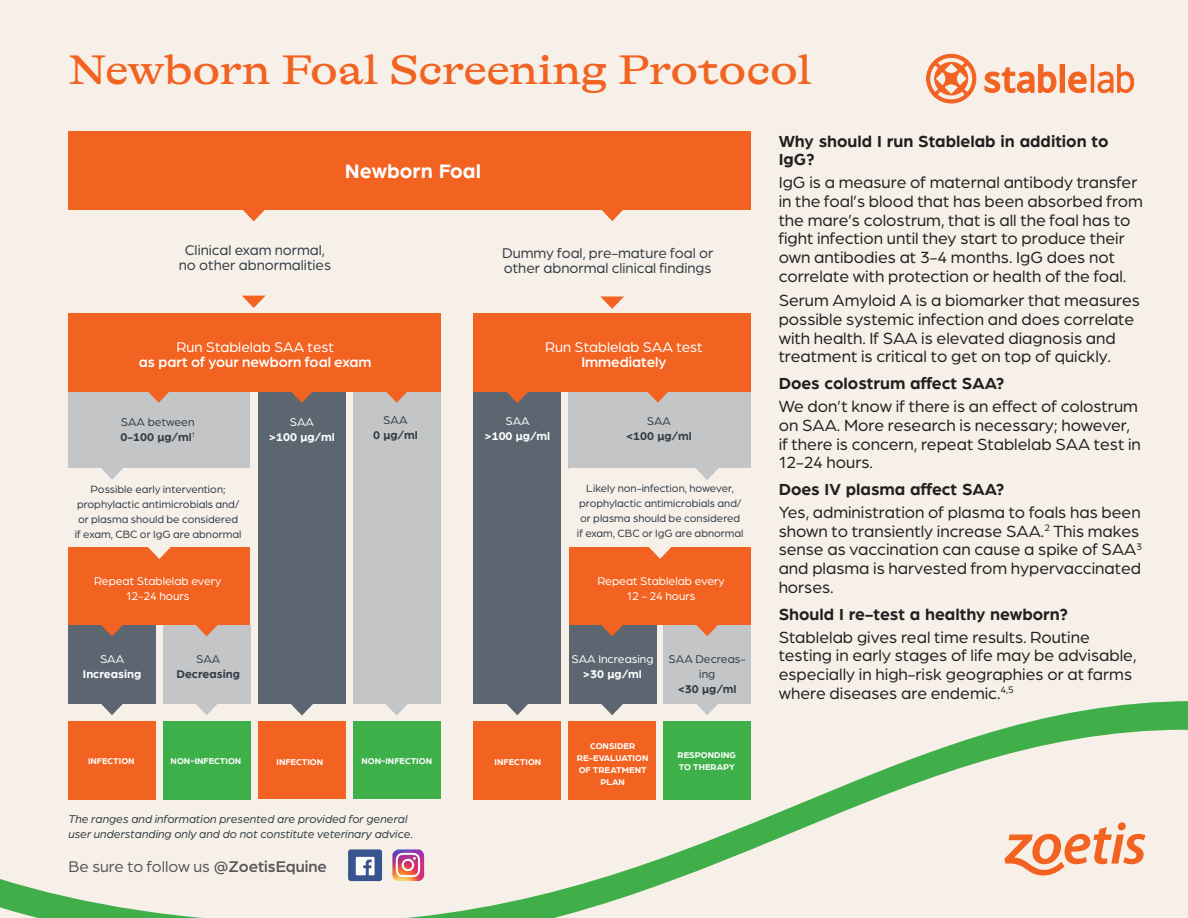
<style>
.page{position:relative;width:1188px;height:918px;background:#fff}
.page>*{position:absolute;margin:0;border:0;box-sizing:border-box;transform-origin:0 0}
.t1{font:500 expanded 42px "GT Alpina";color:#f26221}
.t2{font:700 21px "Arboria";color:#fff}
.t3{font:17.25px/18.8px "Arboria";color:#231f20}
.t4{font:700 17.25px/18.8px "Arboria";color:#231f20}
.t5{font:16.5px "Arboria";color:#57585a}
.t6{font:15px/15px "Arboria";color:#323d47}
.t7{font:15px "Arboria";color:#fff}
.t8{font:500 15px "Arboria";color:#fff}
.t9{font:italic 12px/15px "Arboria";color:#323d47}
.t10{font:12px/15px "Arboria";color:#fff;text-align:center}
.t11{font:700 12px "Arboria";color:#323d47}
.t12{font:700 12px "Arboria";color:#fff}
.t13{font:12px/15px "Arboria";color:#323d47;text-align:center}
.t14{font:11.25px/15px "Arboria";color:#323d47;text-align:center}
.t15{font:700 9px/12px "Arboria";color:#fff;text-align:center}
.s1{font-weight:500}
</style>
<div class="page">
<div style="left:0;top:0;width:1188px;height:701px;background:#f6f0e8"></div>
<div style="left:68px;top:221px;width:372px;height:79px;background:#f6f0e8"></div>
<svg style="left:242px;top:296px;width:24px;height:12px"></svg>
<div style="left:68px;top:131px;width:683px;height:79px;background:#f26221"></div>
<div style="left:68px;top:391px;width:182px;height:78px;background:#c3c5c7"></div>
<div style="left:163px;top:625px;width:87px;height:79px;background:#c3c5c7"></div>
<div style="left:68px;top:625px;width:88px;height:79px;background:#5b6670"></div>
<div style="left:68px;top:547px;width:182px;height:78px;background:#f26221"></div>
<div style="left:68px;top:469px;width:182px;height:78px;background:#f6f0e8"></div>
<div style="left:258px;top:391px;width:88px;height:313px;background:#5b6670"></div>
<div style="left:353px;top:391px;width:87px;height:313px;background:#c3c5c7"></div>
<div style="left:68px;top:313px;width:372px;height:79px;background:#f26221"></div>
<svg style="left:386px;top:392px;width:21px;height:11px"></svg>
<svg style="left:291px;top:392px;width:21px;height:11px"></svg>
<svg style="left:148px;top:392px;width:21px;height:11px"></svg>
<svg style="left:100px;top:468px;width:24px;height:12px"></svg>
<svg style="left:148px;top:547px;width:23px;height:12px"></svg>
<svg style="left:196px;top:625px;width:22px;height:11px"></svg>
<svg style="left:101px;top:625px;width:22px;height:11px"></svg>
<div style="left:474px;top:221px;width:277px;height:79px;background:#f6f0e8"></div>
<div style="left:568px;top:391px;width:183px;height:78px;background:#c3c5c7"></div>
<div style="left:664px;top:625px;width:87px;height:79px;background:#c3c5c7"></div>
<div style="left:569px;top:625px;width:87px;height:79px;background:#5b6670"></div>
<div style="left:569px;top:546px;width:182px;height:79px;background:#f26221"></div>
<div style="left:569px;top:469px;width:182px;height:78px;background:#f6f0e8"></div>
<div style="left:474px;top:392px;width:87px;height:312px;background:#5b6670"></div>
<div style="left:474px;top:313px;width:277px;height:79px;background:#f26221"></div>
<svg style="left:507px;top:392px;width:21px;height:11px"></svg>
<svg style="left:647px;top:392px;width:21px;height:11px"></svg>
<svg style="left:695px;top:468px;width:24px;height:12px"></svg>
<svg style="left:649px;top:547px;width:23px;height:12px"></svg>
<svg style="left:696px;top:625px;width:22px;height:11px"></svg>
<svg style="left:601px;top:625px;width:22px;height:11px"></svg>
<svg style="left:600px;top:297px;width:24px;height:12px"></svg>
<svg style="left:242px;top:210px;width:24px;height:11px"></svg>
<svg style="left:600px;top:210px;width:24px;height:11px"></svg>
<svg style="left:0;top:701px;width:1188px;height:29px;background:#d5decc"></svg>
<svg style="left:0;top:730px;width:1188px;height:188px;background:#e2e8d7"></svg>
<div style="left:1118px;top:822px;width:8px;height:8px;background:#f26221;border-radius:50%"></div>
<svg style="left:1004px;top:827px;width:141px;height:48px;background:#f4bca0"></svg>
<svg style="left:984px;top:64px;width:73px;height:29px;background:#f4ae8c"></svg>
<div style="left:1060px;top:65px;width:5px;height:27px;background:#f26221"></div>
<svg style="left:1068px;top:71px;width:19px;height:22px"></svg>
<div style="left:1091px;top:64px;width:3px;height:29px;border:1px solid #f26221"></div>
<svg style="left:1097px;top:64px;width:37px;height:29px"></svg>
<svg style="left:926px;top:54px;width:50px;height:50px;background:#f3a883"></svg>
<img style="left:348px;top:849px;width:34px;height:32px">
<img style="left:392px;top:849px;width:32px;height:32px">
<div style="left:163px;top:721px;width:87px;height:79px;background:#3eb049"></div>
<div style="left:68px;top:721px;width:88px;height:79px;background:#f26221"></div>
<div style="left:258px;top:721px;width:88px;height:78px;background:#f26221"></div>
<div style="left:353px;top:721px;width:87px;height:78px;background:#3eb049"></div>
<div style="left:568px;top:721px;width:88px;height:79px;background:#f26221"></div>
<div style="left:474px;top:721px;width:87px;height:79px;background:#f26221"></div>
<div style="left:663px;top:721px;width:88px;height:79px;background:#3eb049"></div>
<p class="t1" style="left:68px;top:47px;width:746px">Newborn Foal Screening Protocol</p>
<p class="t2" style="left:345px;top:157px;width:138px">Newborn Foal</p>
<p class="t6" style="left:185px;top:242px;width:142px">Clinical exam normal,</p>
<p class="t6" style="left:179px;top:257px;width:154px">no other abnormalities</p>
<p class="t6" style="left:502px;top:245px;width:213px">Dummy foal, pre-mature foal or other abnormal clinical findings</p>
<p class="t7" style="left:177px;top:337px;width:159px">Run Stablelab SAA test</p>
<p class="t8" style="left:139px;top:352px;width:234px">as part of your newborn foal exam</p>
<p class="t7" style="left:545px;top:337px;width:159px">Run Stablelab SAA test</p>
<p class="t8" style="left:581px;top:352px;width:87px">Immediately</p>
<p class="t13" style="left:121px;top:414px;width:75px">SAA between</p>
<p class="t11" style="left:120px;top:428px;width:76px">0-100 µg/ml<sup>1</sup></p>
<p class="t10" style="left:290px;top:414px;width:26px">SAA</p>
<p class="t12" style="left:269px;top:428px;width:67px">&gt;100 µg/ml</p>
<p class="t13" style="left:383px;top:412px;width:26px">SAA</p>
<p class="t11" style="left:373px;top:427px;width:46px">0 µg/ml</p>
<p class="t10" style="left:505px;top:413px;width:26px">SAA</p>
<p class="t12" style="left:485px;top:428px;width:67px">&gt;100 µg/ml</p>
<p class="t13" style="left:647px;top:413px;width:26px">SAA</p>
<p class="t11" style="left:626px;top:428px;width:67px">&lt;100 µg/ml</p>
<p class="t14" style="left:91px;top:482px;width:137px">Possible early intervention;</p>
<p class="t14" style="left:77px;top:497px;width:164px">prophylactic antimicrobials and/</p>
<p class="t14" style="left:78px;top:512px;width:162px">or plasma should be considered</p>
<p class="t14" style="left:75px;top:527px;width:168px">if exam, CBC or IgG are abnormal</p>
<p class="t10" style="left:94px;top:573px;width:129px">Repeat Stablelab every<br>12-24 hours</p>
<p class="t14" style="left:579px;top:481px;width:164px">Likely non-infection, however, prophylactic antimicrobials and/</p>
<p class="t14" style="left:580px;top:511px;width:162px">or plasma should be considered</p>
<p class="t14" style="left:577px;top:526px;width:168px">if exam, CBC or IgG are abnormal</p>
<p class="t10" style="left:598px;top:573px;width:129px">Repeat Stablelab every</p>
<p class="t10" style="left:627px;top:588px;width:70px">12 - 24 hours</p>
<p class="t10" style="left:100px;top:651px;width:26px">SAA</p>
<p class="t12" style="left:83px;top:666px;width:60px">Increasing</p>
<p class="t13" style="left:196px;top:651px;width:26px">SAA</p>
<p class="t11" style="left:177px;top:666px;width:65px">Decreasing</p>
<p class="t10" style="left:572px;top:651px;width:84px">SAA Increasing</p>
<p class="t12" style="left:583px;top:666px;width:60px">&gt;30 µg/ml</p>
<p class="t13" style="left:669px;top:651px;width:79px">SAA Decreas&shy;ing</p>
<p class="t11" style="left:678px;top:681px;width:60px">&lt;30 µg/ml</p>
<p class="t15" style="left:88px;top:755px;width:48px">INFECTION</p>
<p class="t15" style="left:171px;top:755px;width:72px">NON-INFECTION</p>
<p class="t15" style="left:277px;top:755px;width:48px">INFECTION</p>
<p class="t15" style="left:361px;top:755px;width:72px">NON-INFECTION</p>
<p class="t15" style="left:495px;top:755px;width:48px">INFECTION</p>
<p class="t15" style="left:577px;top:739px;width:73px">CONSIDER<br>RE-EVALUATION<br>OF TREATMENT<br>PLAN</p>
<p class="t15" style="left:678px;top:749px;width:60px">RESPONDING</p>
<p class="t15" style="left:679px;top:761px;width:58px">TO THERAPY</p>
<p class="t9" style="left:68px;top:811px;width:346px">The ranges and information presented are provided for general user understanding only and do not constitute veterinary advice.</p>
<p class="t5" style="left:68px;top:856px;width:260px">Be sure to follow us <span class="s1">@ZoetisEquine</span></p>
<p class="t4" style="left:779px;top:130px;width:331px">Why should I run Stablelab in addition to<br>IgG?</p>
<p class="t3" style="left:779px;top:172px;width:366px">IgG is a measure of maternal antibody transfer in the foal’s blood that has been absorbed from the mare’s colostrum, that is all the foal has to fight infection until they start to produce their own antibodies at 3-4 months. IgG does not correlate with protection or health of the foal.</p>
<p class="t3" style="left:779px;top:290px;width:363px">Serum Amyloid A is a biomarker that measures possible systemic infection and does correlate with health. If SAA is elevated diagnosis and treatment is critical to get on top of quickly.</p>
<p class="t4" style="left:779px;top:373px;width:227px">Does colostrum affect SAA?</p>
<p class="t3" style="left:779px;top:396px;width:364px">We don’t know if there is an effect of colostrum on SAA. More research is necessary; however, if there is concern, repeat Stablelab SAA test in 12-24 hours.</p>
<p class="t4" style="left:779px;top:479px;width:227px">Does IV plasma affect SAA?</p>
<p class="t3" style="left:779px;top:502px;width:365px">Yes, administration of plasma to foals has been shown to transiently increase SAA.<sup>2</sup> This makes sense as vaccination can cause a spike of SAA<sup>3 </sup>and plasma is harvested from hypervaccinated horses.</p>
<p class="t4" style="left:779px;top:604px;width:291px">Should I re-test a healthy newborn?</p>
<p class="t3" style="left:779px;top:627px;width:359px">Stablelab gives real time results. Routine testing in early stages of life may be advisable, especially in high-risk geographies or at farms where diseases are endemic.<sup>4,5</sup></p>
</div>
